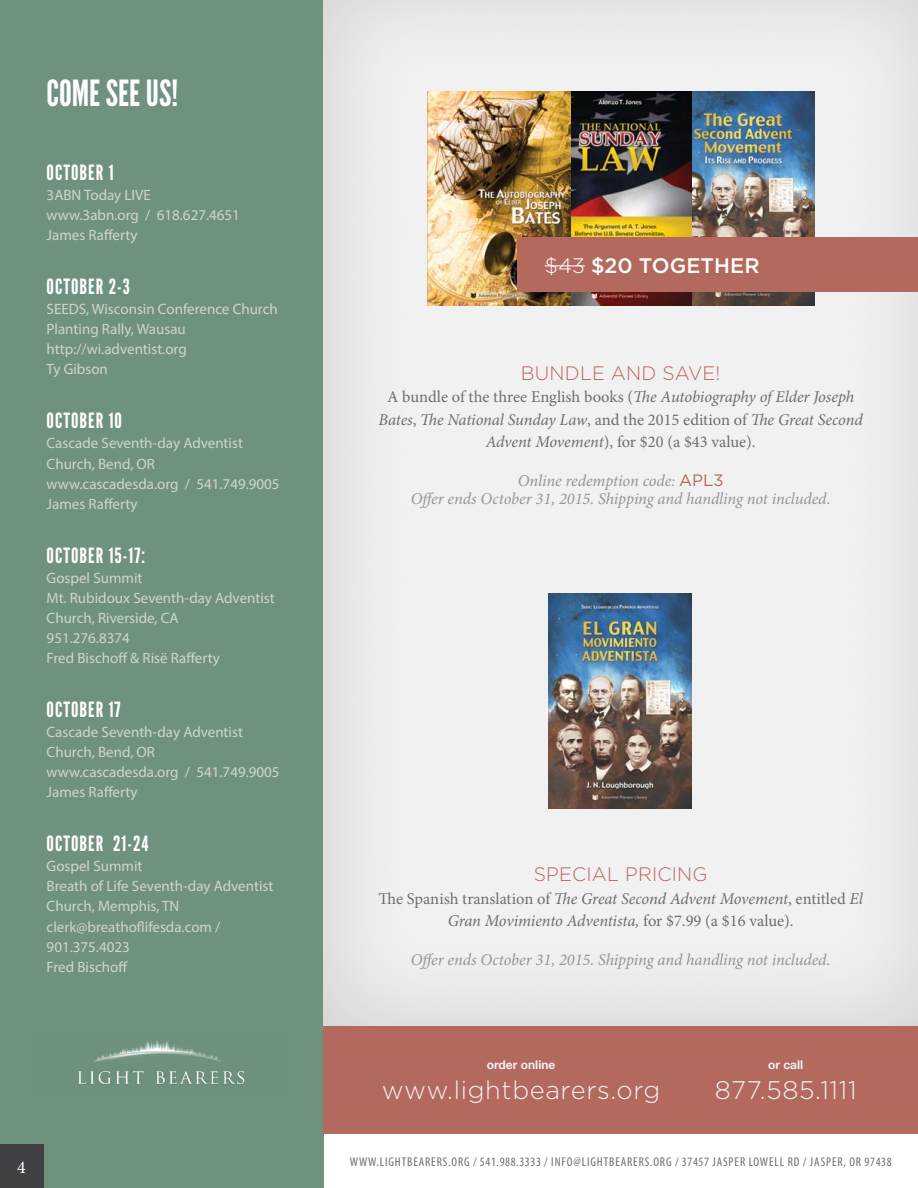
<style>
.page{position:relative;width:918px;height:1188px;background:#fff}
.page>*{position:absolute;margin:0;border:0;box-sizing:border-box;transform-origin:0 0}
.t1{font:36px "League Gothic";color:#fff}
.t2{font:300 25.5px "Gotham";letter-spacing:.025em;color:#f1f1f2}
.t3{font:21px "League Gothic";letter-spacing:.05em;color:#fff}
.t4{font:500 21px "Gotham";letter-spacing:.005em;color:#fff}
.t5{font:300 19.5px "Gotham";letter-spacing:.01em;color:#b3695d}
.t6{font:18px "Minion Pro";color:#fff}
.t7{font:italic 16.5px/22.5px "Minion Pro";letter-spacing:-.01em;color:#6d6e71;text-align:center}
.t8{font:italic 16.5px/18px "Minion Pro";letter-spacing:-.005em;color:#939598;text-align:center}
.t9{font:15px/20.1px "Myriad Pro";color:#ced5ce}
.t10{font:condensed 12.75px "Myriad Pro";letter-spacing:.07em;color:#6d6e71}
.t11{font:700 12px "Helvetica Neue";color:#f1f1f2}
.s1{font-weight:300}
.s2{font-style:normal}
.s3{font-family:"Gotham";font-style:normal;color:#b3695d}
</style>
<div class="page">
<div style="left:0;top:0;width:323px;height:1188px;background:#6f927e"></div>
<div style="left:0;top:1145px;width:43px;height:43px;background:#414042"></div>
<img style="left:78px;top:1040px;width:167px;height:45px">
<div style="left:310px;top:0;width:608px;height:1027px;background:#000;opacity:.15"></div>
<div style="left:323px;top:1026px;width:595px;height:108px;background:#b3695d"></div>
<img style="left:691px;top:91px;width:124px;height:215px">
<img style="left:548px;top:594px;width:143px;height:214px">
<img style="left:571px;top:91px;width:120px;height:215px">
<img style="left:428px;top:91px;width:143px;height:215px">
<div style="left:518px;top:237px;width:400px;height:55px;background:#b3695d"></div>
<hr style="left:545px;top:265px;width:40px;height:1px;background:#fff">
<h1 class="t1" style="left:47px;top:72px;width:133px">COME SEE US!</h1>
<h3 class="t3" style="left:47px;top:160px;width:68px">OCTOBER 1</h3>
<p class="t9" style="left:47px;top:185px;width:195px">3ABN Today LIVE www.3abn.org / 618.627.4651<br>James Rafferty</p>
<h3 class="t3" style="left:47px;top:274px;width:85px">OCTOBER 2-3</h3>
<p class="t9" style="left:47px;top:299px;width:233px">SEEDS, Wisconsin Conference Church<br>Planting Rally, Wausau http://wi.adventist.org<br>Ty Gibson</p>
<h3 class="t3" style="left:47px;top:408px;width:77px">OCTOBER 10</h3>
<p class="t9" style="left:47px;top:433px;width:234px">Cascade Seventh-day Adventist<br>Church, Bend, OR www.cascadesda.org / 541.749.9005<br>James Rafferty</p>
<h3 class="t3" style="left:47px;top:543px;width:100px">OCTOBER 15-17:</h3>
<p class="t9" style="left:47px;top:567px;width:230px">Gospel Summit<br>Mt. Rubidoux Seventh-day Adventist<br>Church, Riverside, CA<br>951.276.8374<br>Fred Bischoff &amp; Risë Rafferty</p>
<h3 class="t3" style="left:47px;top:697px;width:76px">OCTOBER 17</h3>
<p class="t9" style="left:47px;top:722px;width:234px">Cascade Seventh-day Adventist<br>Church, Bend, OR www.cascadesda.org / 541.749.9005<br>James Rafferty</p>
<h3 class="t3" style="left:47px;top:831px;width:103px">OCTOBER 21-24</h3>
<p class="t9" style="left:47px;top:856px;width:228px">Gospel Summit<br>Breath of Life Seventh-day Adventist<br>Church, Memphis, TN clerk@breathoflifesda.com /<br>901.375.4023<br>Fred Bischoff</p>
<h3 class="t4" style="left:545px;top:252px;width:216px"><span class="s1">$43</span> $20 TOGETHER</h3>
<h3 class="t5" style="left:521px;top:361px;width:201px">BUNDLE AND SAVE!</h3>
<p class="t7" style="left:378px;top:386px;width:486px"><span class="s2">A bundle of the three English books (</span>The Autobiography of Elder Joseph<br>Bates<span class="s2">,</span> The National Sunday Law<span class="s2">, and the 2015 edition of</span> The Great Second<br>Advent Movement<span class="s2">), for $20 (a $43 value).</span></p>
<p class="t8" style="left:411px;top:471px;width:421px">Online redemption code: <span class="s3">APL3<br></span>Offer ends October 31, 2015. Shipping and handling not included.</p>
<h3 class="t5" style="left:534px;top:862px;width:175px">SPECIAL PRICING</h3>
<p class="t7" style="left:379px;top:887px;width:486px"><span class="s2">The Spanish translation of</span> The Great Second Advent Movement<span class="s2">, entitled</span> El<br>Gran Movimiento Adventista, <span class="s2">for $7.99 (a $16 value).</span></p>
<p class="t8" style="left:411px;top:950px;width:421px">Offer ends October 31, 2015. Shipping and handling not included.</p>
<p class="t11" style="left:487px;top:1055px;width:70px">order online</p>
<h2 class="t2" style="left:382px;top:1074px;width:280px">www.lightbearers.org</h2>
<p class="t11" style="left:768px;top:1055px;width:37px">or call</p>
<h2 class="t2" style="left:715px;top:1074px;width:143px">877.585.1111</h2>
<p class="t6" style="left:17px;top:1155px;width:10px">4</p>
<p class="t10" style="left:350px;top:1154px;width:543px">WWW.LIGHTBEARERS.ORG / 541.988.3333 / INFO@LIGHTBEARERS.ORG / 37457 JASPER LOWELL RD / JASPER, OR 97438</p>
</div>
